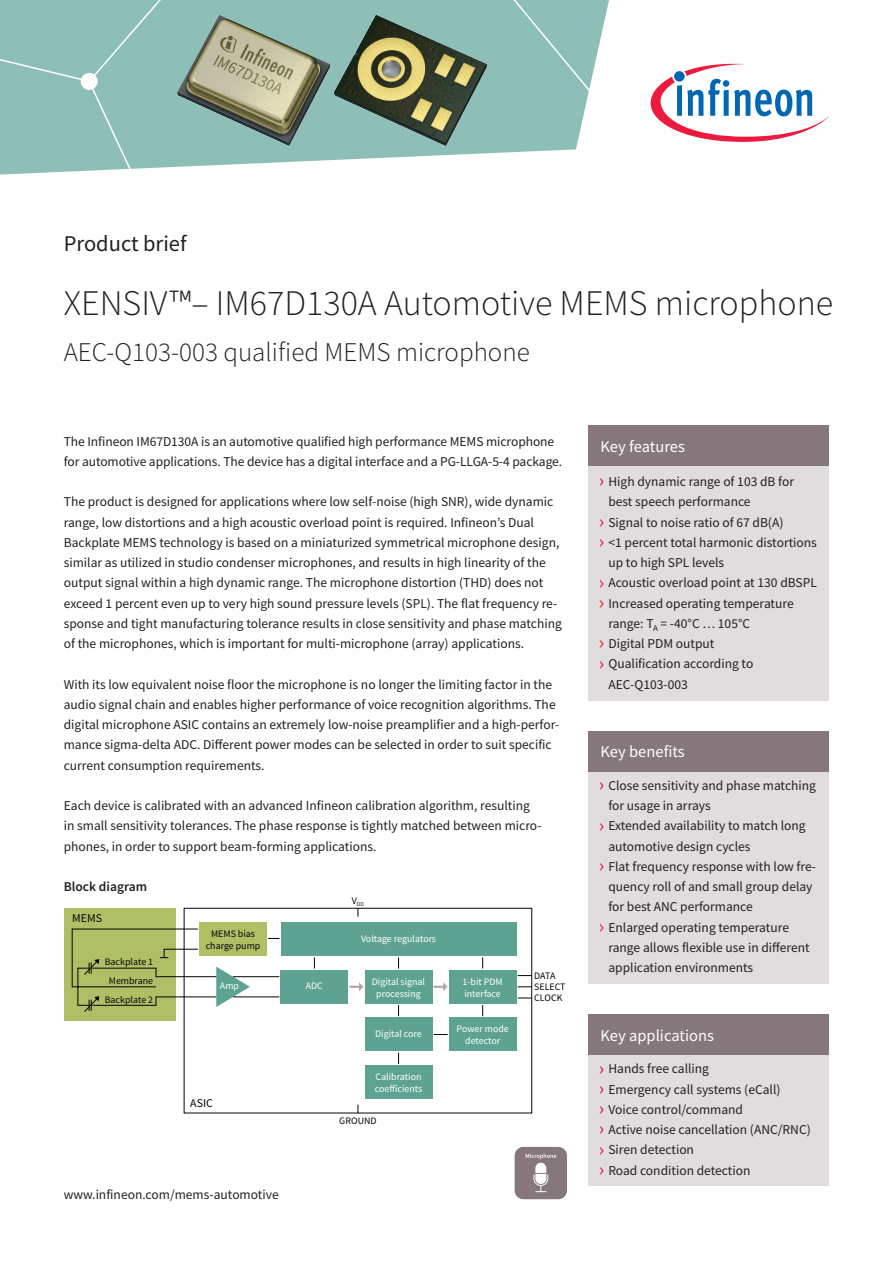
<style>
.page{position:relative;width:893px;height:1263px;background:#fff}
.page>*{position:absolute;margin:0;border:0;box-sizing:border-box;transform-origin:0 0}
.Product_Brief_A4_Hea{font:300 36px "Source Sans Pro";color:#231f20}
.Product_Brief_A4_Sub{font:300 27px "Source Sans Pro";color:#231f20}
.Product_Brief_A4_Tit{font:22.5px "Source Sans Pro";color:#231f20}
.Product_Brief_A4_Hea-2{font:16.5px "Source Sans Pro";color:#fff}
.Product_Brief_A4_Cop{font:13.5px/20.2px "Source Sans Pro";color:#231f20}
.Product_Brief_A4_URL{font:13.5px "Source Sans Pro";color:#231f20}
.Product_Brief_A4_Cop-2{font:600 13.5px "Source Sans Pro";color:#231f20}
.t1{font:11.85px "Source Sans Pro";color:#040503}
.t2{font:9.9px/11.9px "Source Sans Pro";color:#fff}
.t3{font:9.9px/11.2px "Source Sans Pro";color:#040503;text-align:center}
.t4{font:5.7px "Source Sans Pro";color:#040503}
.s1{font-size:20.25px;color:#ed1a40}
</style>
<div class="page">
<svg style="left:173px;top:0;width:410px;height:167px;fill:#8dbfb6"></svg>
<img style="left:173px;top:11px;width:318px;height:141px">
<div style="left:0;top:0;width:173px;height:175px;background:#8dbfb6"></div>
<svg style="left:491px;top:0;width:118px;height:120px;background:#9bc6bf"></svg>
<svg style="left:651px;top:63px;width:178px;height:79px"></svg>
<div style="left:184px;top:908px;width:348px;height:205px;border:1px solid #040503"></div>
<div style="left:365px;top:1065px;width:67px;height:34px;background:#5ea392"></div>
<div style="left:199px;top:922px;width:68px;height:34px;background:#aebf66"></div>
<div style="left:365px;top:1018px;width:67px;height:33px;background:#5ea392"></div>
<div style="left:281px;top:970px;width:67px;height:34px;background:#5ea392"></div>
<div style="left:281px;top:922px;width:235px;height:34px;background:#5ea392"></div>
<div style="left:365px;top:970px;width:67px;height:34px;background:#5ea392"></div>
<div style="left:449px;top:970px;width:67px;height:34px;background:#5ea392"></div>
<div style="left:449px;top:1018px;width:67px;height:33px;background:#5ea392"></div>
<div style="left:64px;top:908px;width:111px;height:112px;background:#aebf66"></div>
<svg style="left:434px;top:1034px;width:14px;height:1px"></svg>
<svg style="left:518px;top:975px;width:14px;height:1px"></svg>
<svg style="left:518px;top:986px;width:14px;height:1px"></svg>
<svg style="left:518px;top:998px;width:14px;height:1px"></svg>
<svg style="left:349px;top:982px;width:14px;height:9px"></svg>
<svg style="left:434px;top:982px;width:14px;height:9px"></svg>
<svg style="left:72px;top:928px;width:208px;height:84px"></svg>
<div style="left:588px;top:463px;width:241px;height:237px;background:#e1dcdd"></div>
<div style="left:588px;top:769px;width:241px;height:215px;background:#e1dcdd"></div>
<div style="left:588px;top:1052px;width:241px;height:134px;background:#e1dcdd"></div>
<div style="left:588px;top:425px;width:241px;height:41px;background:#86777c"></div>
<div style="left:588px;top:731px;width:241px;height:40px;background:#86777c"></div>
<div style="left:588px;top:1014px;width:241px;height:41px;background:#86777c"></div>
<svg style="left:515px;top:1147px;width:52px;height:52px;background:#95888c"></svg>
<p class="Product_Brief_A4_Tit" style="left:64px;top:229px;width:124px">Product brief</p>
<p class="Product_Brief_A4_Hea" style="left:64px;top:281px;width:771px">XENSIV™– IM67D130A Automotive MEMS microphone</p>
<p class="Product_Brief_A4_Sub" style="left:64px;top:335px;width:468px">AEC-Q103-003 qualified MEMS microphone</p>
<p class="Product_Brief_A4_Cop" style="left:64px;top:431px;width:500px">The Infineon IM67D130A is an automotive qualified high performance MEMS microphone for automotive applications. The device has a digital interface and a PG-LLGA-5-4 package.</p>
<p class="Product_Brief_A4_Cop" style="left:64px;top:492px;width:500px">The product is designed for applications where low self-noise (high SNR), wide dynamic range, low distortions and a high acoustic overload point is required. Infineon’s Dual Backplate MEMS technology is based on a miniaturized symmetrical microphone design, similar as utilized in studio condenser microphones, and results in high linearity of the output signal within a high dynamic range. The microphone distortion (THD) does not exceed 1 percent even up to very high sound pressure levels (SPL). The flat frequency re&shy;sponse and tight manufacturing tolerance results in close sensitivity and phase matching of the microphones, which is important for multi-microphone (array) applications.</p>
<p class="Product_Brief_A4_Cop" style="left:64px;top:674px;width:497px">With its low equivalent noise floor the microphone is no longer the limiting factor in the audio signal chain and enables higher performance of voice recognition algorithms. The digital microphone ASIC contains an extremely low-noise preamplifier and a high-perfor&shy;mance sigma-delta ADC. Different power modes can be selected in order to suit specific current consumption requirements.</p>
<p class="Product_Brief_A4_Cop" style="left:64px;top:795px;width:479px">Each device is calibrated with an advanced Infineon calibration algorithm, resulting in small sensitivity tolerances. The phase response is tightly matched between micro&shy;phones, in order to support beam-forming applications.</p>
<p class="Product_Brief_A4_Cop-2" style="left:64px;top:878px;width:85px">Block diagram</p>
<p class="t1" style="left:72px;top:911px;width:31px">MEMS</p>
<p class="t3" style="left:105px;top:953px;width:50px;line-height:18.6px">Backplate 1<br>Membrane</p>
<p class="t3" style="left:105px;top:994px;width:50px">Backplate 2</p>
<p class="t3" style="left:206px;top:928px;width:56px;line-height:11.9px">MEMS bias charge pump</p>
<p class="t4" style="left:352px;top:900px;width:14px"><sup>V</sup>DD</p>
<p class="t2" style="left:361px;top:932px;width:76px">Voltage regulators</p>
<p class="t2" style="left:220px;top:980px;width:21px">Amp</p>
<p class="t2" style="left:372px;top:975px;width:55px;text-align:center">Digital signal processing</p>
<p class="t2" style="left:375px;top:1028px;width:48px">Digital core</p>
<p class="t2" style="left:306px;top:980px;width:19px">ADC</p>
<p class="t1" style="left:190px;top:1096px;width:24px">ASIC</p>
<p class="t2" style="left:375px;top:1071px;width:49px">Calibration coefficients</p>
<p class="t3" style="left:339px;top:1115px;width:39px">GROUND</p>
<p class="t2" style="left:463px;top:975px;width:42px">1-bit PDM interface</p>
<p class="t2" style="left:457px;top:1023px;width:54px;text-align:center">Power mode detector</p>
<p class="Product_Brief_A4_URL" style="left:64px;top:1186px;width:216px">www.infineon.com/mems-automotive</p>
<p class="t3" style="left:534px;top:970px;width:33px;text-align:left">DATA<br>SELECT<br>CLOCK</p>
<p class="Product_Brief_A4_Hea-2" style="left:600px;top:436px;width:86px">Key features</p>
<p class="Product_Brief_A4_Cop" style="left:608px;top:471px;width:187px;text-indent:-10px"><span class="s1">›</span> High dynamic range of 103 dB for best speech performance</p>
<p class="Product_Brief_A4_Cop" style="left:599px;top:512px;width:186px"><span class="s1">›</span> Signal to noise ratio of 67 dB(A)</p>
<p class="Product_Brief_A4_Cop" style="left:608px;top:532px;width:210px;text-indent:-10px"><span class="s1">›</span> &lt;1 percent total harmonic distortions up to high SPL levels</p>
<p class="Product_Brief_A4_Cop" style="left:599px;top:573px;width:220px"><span class="s1">›</span> Acoustic overload point at 130 dBSPL</p>
<p class="Product_Brief_A4_Cop" style="left:608px;top:593px;width:187px;text-indent:-10px"><span class="s1">›</span> Increased operating temperature range: T<sub>A</sub> = -40°C … 105°C</p>
<p class="Product_Brief_A4_Cop" style="left:599px;top:633px;width:117px"><span class="s1">›</span> Digital PDM output</p>
<p class="Product_Brief_A4_Cop" style="left:608px;top:654px;width:146px;text-indent:-10px"><span class="s1">›</span> Qualification according to<br>AEC-Q103-003</p>
<p class="Product_Brief_A4_Hea-2" style="left:600px;top:741px;width:86px">Key benefits</p>
<p class="Product_Brief_A4_Cop" style="left:608px;top:775px;width:209px;text-indent:-10px"><span class="s1">›</span> Close sensitivity and phase matching for usage in arrays</p>
<p class="Product_Brief_A4_Cop" style="left:608px;top:816px;width:199px;text-indent:-10px"><span class="s1">›</span> Extended availability to match long automotive design cycles</p>
<p class="Product_Brief_A4_Cop" style="left:608px;top:856px;width:209px;text-indent:-10px"><span class="s1">›</span> Flat frequency response with low fre&shy;quency roll of and small group delay for best ANC performance</p>
<p class="Product_Brief_A4_Cop" style="left:608px;top:917px;width:203px;text-indent:-10px"><span class="s1">›</span> Enlarged operating temperature range allows flexible use in different application environments</p>
<p class="Product_Brief_A4_Hea-2" style="left:600px;top:1025px;width:115px">Key applications</p>
<p class="Product_Brief_A4_Cop" style="left:599px;top:1059px;width:112px"><span class="s1">›</span> Hands free calling</p>
<p class="Product_Brief_A4_Cop" style="left:599px;top:1079px;width:183px"><span class="s1">›</span> Emergency call systems (eCall)</p>
<p class="Product_Brief_A4_Cop" style="left:599px;top:1099px;width:146px"><span class="s1">›</span> Voice control/command</p>
<p class="Product_Brief_A4_Cop" style="left:599px;top:1119px;width:213px"><span class="s1">›</span> Active noise cancellation (ANC/RNC)</p>
<p class="Product_Brief_A4_Cop" style="left:599px;top:1140px;width:97px"><span class="s1">›</span> Siren detection</p>
<p class="Product_Brief_A4_Cop" style="left:599px;top:1160px;width:153px"><span class="s1">›</span> Road condition detection</p>
</div>
